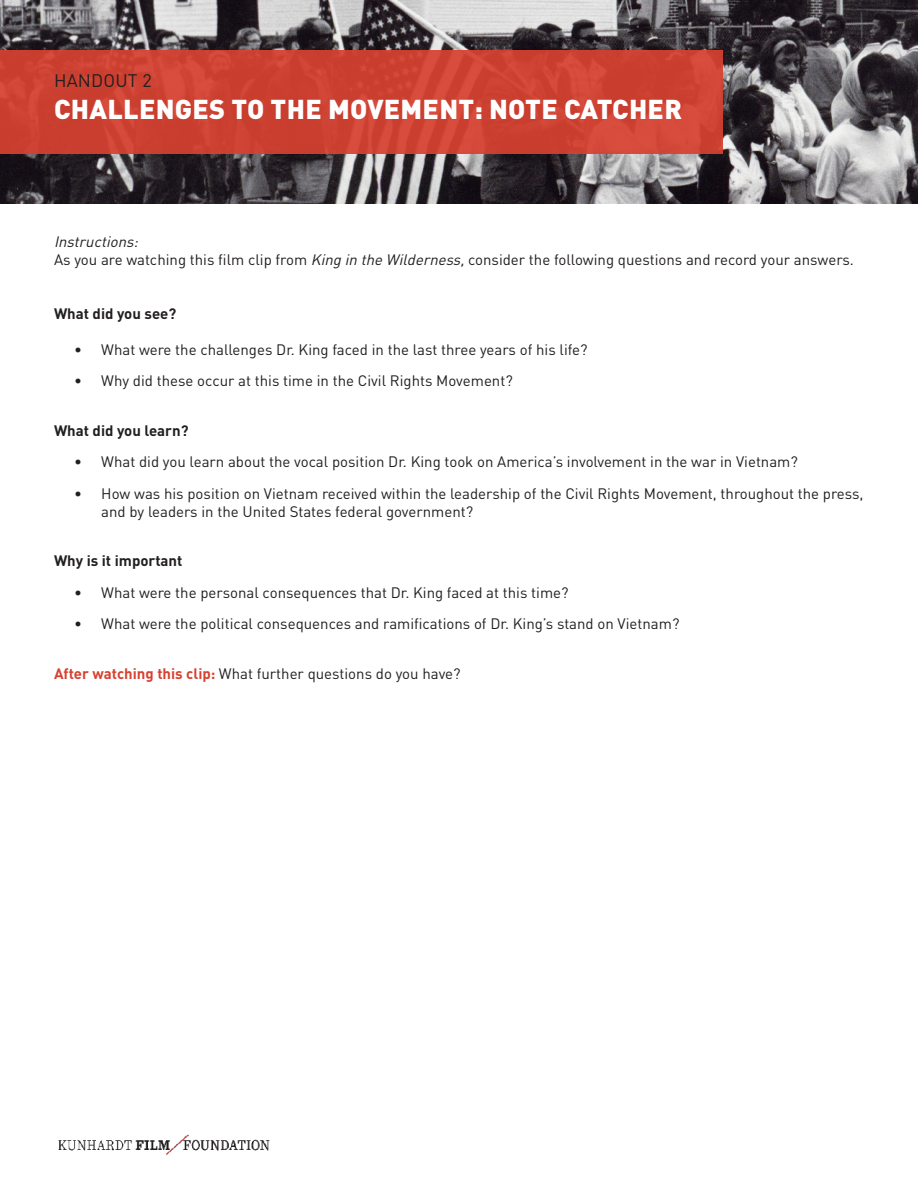
<style>
.page{position:relative;width:918px;height:1188px;background:#fff}
.page>*{position:absolute;margin:0;border:0;box-sizing:border-box;transform-origin:0 0}
.t1{font:900 27px "DIN Pro";letter-spacing:.01em;color:#fff}
.t2{font:18px "DIN Pro";letter-spacing:.01em;color:#231f20}
.t3{font:15px/18px "DIN Pro";color:#231f20}
.t4{font:700 15px "DIN Pro";color:#231f20}
.s1{font-style:italic}
.s2{font-weight:700;color:#d74130}
</style>
<div class="page">
<img style="left:58px;top:1134px;width:211px;height:21px">
<img style="left:0;top:0;width:918px;height:203px">
<div style="left:0;top:50px;width:723px;height:103px;background:linear-gradient(to right,#cc4031,#d04435)"></div>
<p class="t2" style="left:54px;top:68px;width:99px">HANDOUT 2</p>
<h1 class="t1" style="left:54px;top:91px;width:629px">CHALLENGES TO THE MOVEMENT: NOTE CATCHER</h1>
<p class="t3" style="left:54px;top:232px;width:801px"><span class="s1">Instructions:<br></span>As you are watching this film clip from <span class="s1">King in the Wilderness,</span>consider the following questions and record your answers.</p>
<p class="t4" style="left:54px;top:303px;width:124px">What did you see?</p>
<p class="t3" style="left:74px;top:340px;width:515px">• What were the challenges Dr. King faced in the last three years of his life?</p>
<p class="t3" style="left:74px;top:371px;width:440px">• Why did these occur at this time in the Civil Rights Movement?</p>
<p class="t4" style="left:54px;top:420px;width:136px">What did you learn?</p>
<p class="t3" style="left:74px;top:452px;width:725px">• What did you learn about the vocal position Dr. King took on America’s involvement in the war in Vietnam?</p>
<p class="t3" style="left:101px;top:484px;width:764px;text-indent:-27px">• How was his position on Vietnam received within the leadership of the Civil Rights Movement, throughout the press, and by leaders in the United States federal government?</p>
<p class="t4" style="left:54px;top:551px;width:130px">Why is it important</p>
<p class="t3" style="left:74px;top:583px;width:496px">• What were the personal consequences that Dr. King faced at this time?</p>
<p class="t3" style="left:74px;top:614px;width:607px">• What were the political consequences and ramifications of Dr. King’s stand on Vietnam?</p>
<p class="t3" style="left:54px;top:664px;width:408px"><span class="s2">After watching this clip:</span> What further questions do you have?</p>
</div>
